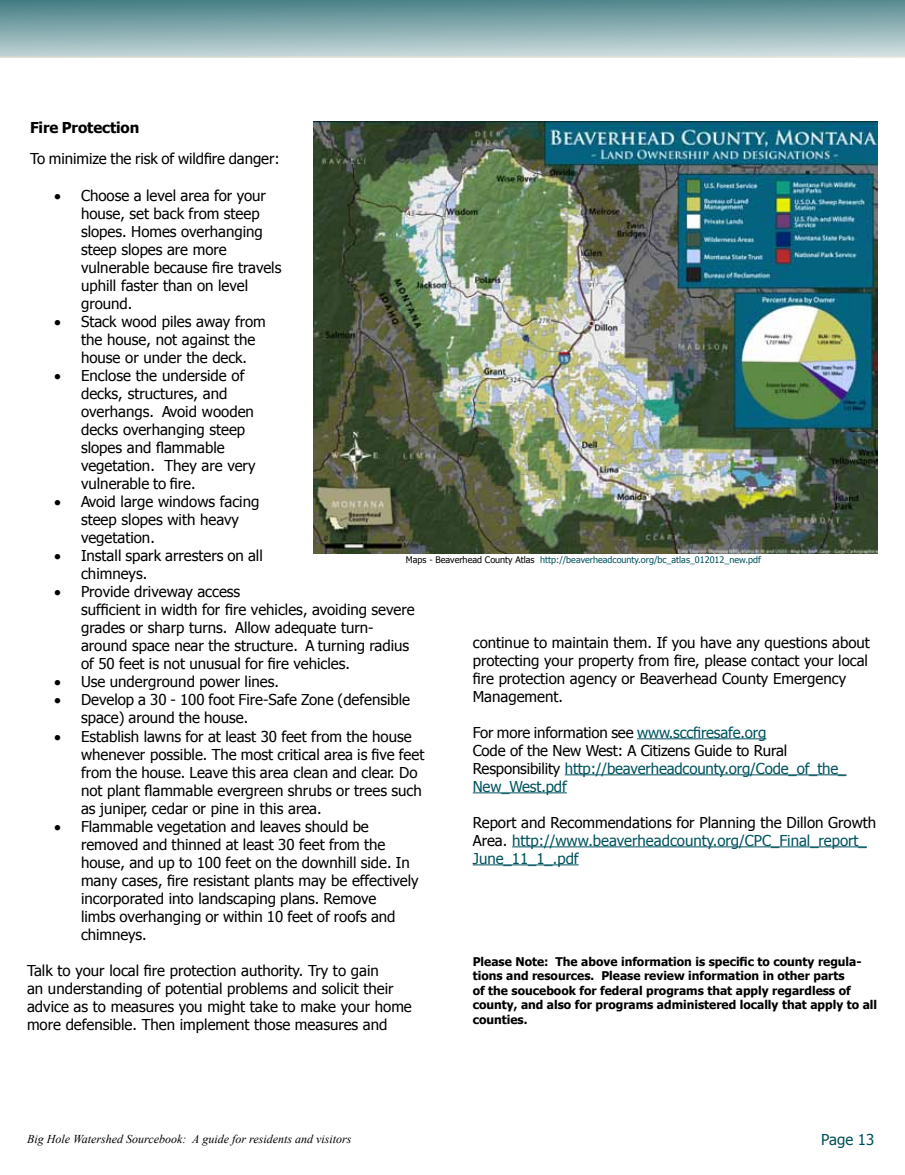
<style>
.page{position:relative;width:905px;height:1175px;background:#fff}
.page>*{position:absolute;margin:0;border:0;box-sizing:border-box;transform-origin:0 0}
.t1{font:15px/18px "Tahoma";color:#000}
.t2{font:15px/18px "Tahoma";color:#00535e}
.t3{font:700 15px "Tahoma";letter-spacing:-.005em;color:#000}
.t4{font:15px "Tahoma";color:#004f58}
.t5{font:700 12px/14.4px "Tahoma";color:#000}
.t6{font:italic 12px "Times New Roman";color:#000}
.t7{font:9px "Tahoma";color:#00535e}
.s1{color:#000}
.s2{color:#00535e}
</style>
<div class="page">
<svg style="left:0;top:0;width:904px;height:58px;background:#8dafb3"></svg>
<img style="left:313px;top:122px;width:564px;height:432px">
<hr style="left:637px;top:738px;width:129px;height:1px;background:#00535e">
<hr style="left:564px;top:774px;width:282px;height:1px;background:#00535e">
<hr style="left:472px;top:792px;width:95px;height:1px;background:#00535e">
<hr style="left:512px;top:846px;width:354px;height:1px;background:#00535e">
<hr style="left:472px;top:864px;width:106px;height:1px;background:#00535e">
<p class="t3" style="left:30px;top:117px;width:111px">Fire Protection</p>
<p class="t1" style="left:30px;top:149px;width:251px">To minimize the risk of wildfire danger:</p>
<p class="t1" style="left:81px;top:185px;width:202px;text-indent:-27px">• Choose a level area for your house, set back from steep slopes. Homes overhanging steep slopes are more vulnerable because fire travels uphill faster than on level ground.</p>
<p class="t1" style="left:81px;top:311px;width:186px;text-indent:-27px">• Stack wood piles away from the house, not against the house or under the deck.</p>
<p class="t1" style="left:81px;top:365px;width:176px;text-indent:-27px">• Enclose the underside of decks, structures, and overhangs. Avoid wooden decks overhanging steep slopes and flammable vegetation. They are very vulnerable to fire.</p>
<p class="t1" style="left:81px;top:491px;width:180px;text-indent:-27px">• Avoid large windows facing steep slopes with heavy vegetation.</p>
<p class="t1" style="left:81px;top:545px;width:183px;text-indent:-27px">• Install spark arresters on all chimneys.</p>
<p class="t1" style="left:81px;top:581px;width:335px;text-indent:-27px">• Provide driveway access<br>sufficient in width for fire vehicles, avoiding severe grades or sharp turns. Allow adequate turn&shy;around space near the structure. A turning radius of 50 feet is not unusual for fire vehicles.</p>
<p class="t1" style="left:54px;top:671px;width:226px">• Use underground power lines.</p>
<p class="t1" style="left:81px;top:689px;width:330px;text-indent:-27px">• Develop a 30 - 100 foot Fire-Safe Zone (defensible space) around the house.</p>
<p class="t1" style="left:81px;top:726px;width:345px;text-indent:-27px">• Establish lawns for at least 30 feet from the house whenever possible. The most critical area is five feet from the house. Leave this area clean and clear. Do not plant flammable evergreen shrubs or trees such as juniper, cedar or pine in this area.</p>
<p class="t1" style="left:81px;top:816px;width:339px;text-indent:-27px">• Flammable vegetation and leaves should be removed and thinned at least 30 feet from the house, and up to 100 feet on the downhill side. In many cases, fire resistant plants may be effectively incorporated into landscaping plans. Remove<br>limbs overhanging or within 10 feet of roofs and chimneys.</p>
<p class="t1" style="left:27px;top:960px;width:386px">Talk to your local fire protection authority. Try to gain<br>an understanding of potential problems and solicit their advice as to measures you might take to make your home more defensible. Then implement those measures and</p>
<p class="t7" style="left:406px;top:554px;width:356px"><span class="s1">Maps - Beaverhead County Atlas</span> http://beaverheadcounty.org/bc_atlas_012012_new.pdf</p>
<p class="t1" style="left:472px;top:632px;width:399px">continue to maintain them. If you have any questions about protecting your property from fire, please contact your local fire protection agency or Beaverhead County Emergency Management.</p>
<p class="t1" style="left:472px;top:722px;width:375px">For more information see <span class="s2">www.sccfiresafe.org<br></span>Code of the New West: A Citizens Guide to Rural Responsibility <span class="s2">http://beaverheadcounty.org/Code_of_the_ New_West.pdf</span></p>
<p class="t2" style="left:472px;top:812px;width:405px"><span class="s1">Report and Recommendations for Planning the Dillon Growth<br>Area.</span> http://www.beaverheadcounty.org/CPC_Final_report_<br>June_11_1_.pdf</p>
<p class="t5" style="left:472px;top:953px;width:406px">Please Note: The above information is specific to county regula&shy;tions and resources. Please review information in other parts<br>of the soucebook for federal programs that apply regardless of county, and also for programs administered locally that apply to all counties.</p>
<p class="t6" style="left:27px;top:1130px;width:326px">Big Hole Watershed Sourcebook: A guide for residents and visitors</p>
<p class="t4" style="left:821px;top:1129px;width:55px">Page 13</p>
</div>
